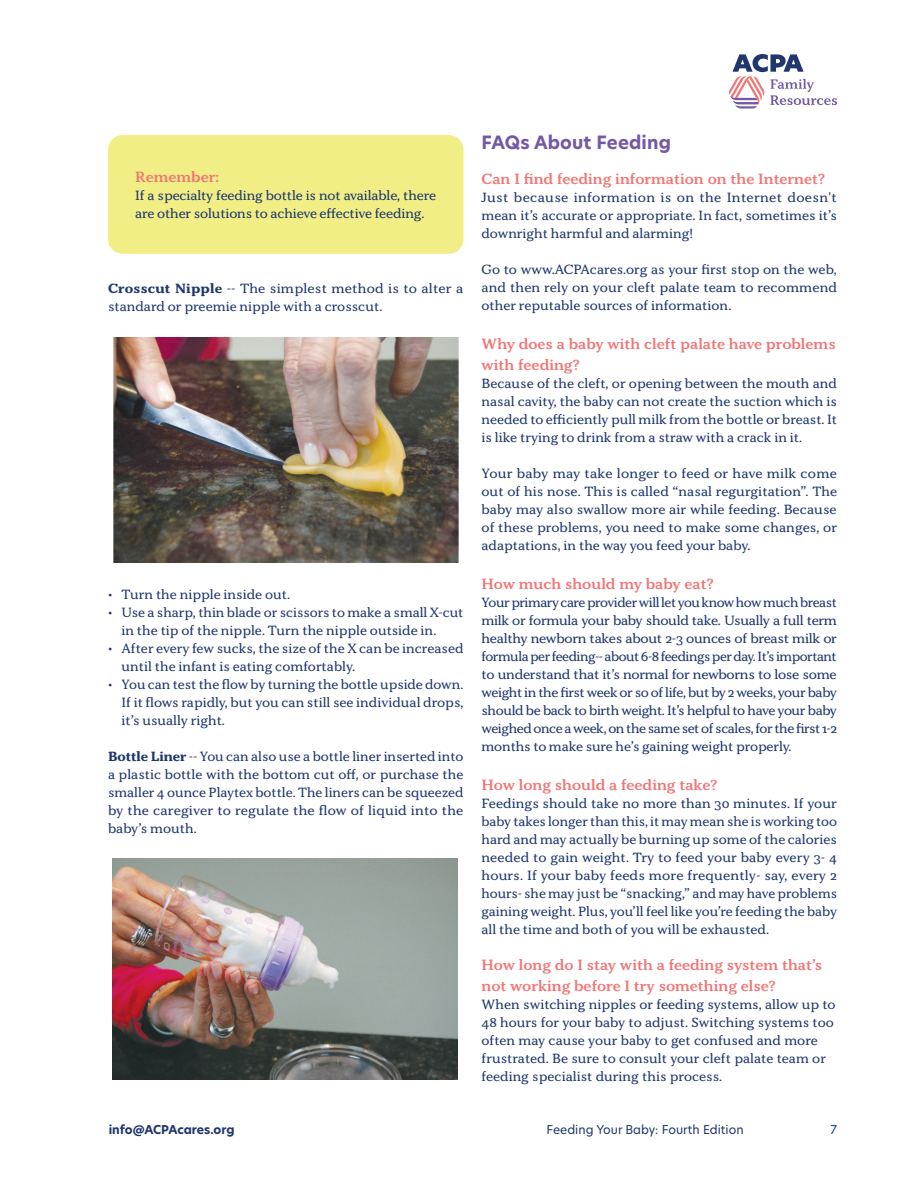
<style>
.page{position:relative;width:918px;height:1188px;background:#fff}
.page>*{position:absolute;margin:0;border:0;box-sizing:border-box;transform-origin:0 0}
.t1{font:700 18px "New Hero";letter-spacing:.01em;color:#7359a5}
.t2{font:600 15px/21px "Kopius";color:#f27576}
.Body_Copy{font:13.5px/18px "Kopius";color:#20376d;text-align:justify}
.t3{font:12px "New Hero";color:#20376d}
.t4{font:700 12px "New Hero";letter-spacing:-.005em;color:#20376d}
.s1{font-weight:700}
</style>
<div class="page">
<svg style="left:729px;top:54px;width:108px;height:54px"></svg>
<div style="left:108px;top:135px;width:356px;height:119px;background:#f0ee84;border-radius:15px"></div>
<img style="left:113px;top:338px;width:346px;height:224px">
<img style="left:112px;top:859px;width:346px;height:221px">
<p class="t2" style="left:135px;top:166px;width:85px">Remember:</p>
<p class="Body_Copy" style="left:135px;top:186px;width:303px">If a specialty feeding bottle is not available, there are other solutions to achieve effective feeding.</p>
<p class="Body_Copy" style="left:108px;top:280px;width:357px"><span class="s1">Crosscut Nipple</span> -- The simplest method is to alter a standard or preemie nipple with a crosscut.</p>
<p class="Body_Copy" style="left:108px;top:585px;width:184px">• Turn the nipple inside out.</p>
<p class="Body_Copy" style="left:122px;top:603px;width:344px;text-indent:-14px">• Use a sharp, thin blade or scissors to make a small X-cut in the tip of the nipple. Turn the nipple outside in.</p>
<p class="Body_Copy" style="left:122px;top:639px;width:344px;text-indent:-14px">• After every few sucks, the size of the X can be increased until the infant is eating comfortably.</p>
<p class="Body_Copy" style="left:122px;top:675px;width:344px;text-indent:-14px">• You can test the flow by turning the bottle upside down.<br>If it flows rapidly, but you can still see individual drops, it’s usually right.</p>
<p class="Body_Copy" style="left:108px;top:747px;width:357px"><span class="s1">Bottle Liner</span> -- You can also use a bottle liner inserted into a plastic bottle with the bottom cut off, or purchase the smaller 4 ounce Playtex bottle. The liners can be squeezed by the caregiver to regulate the flow of liquid into the baby’s mouth.</p>
<p class="t1" style="left:482px;top:131px;width:191px">FAQs About Feeding</p>
<p class="t2" style="left:482px;top:168px;width:345px">Can I find feeding information on the Internet?</p>
<p class="Body_Copy" style="left:482px;top:188px;width:357px">Just because information is on the Internet doesn't mean it’s accurate or appropriate. In fact, sometimes it’s downright harmful and alarming!</p>
<p class="Body_Copy" style="left:482px;top:260px;width:357px">Go to www.ACPAcares.org as your first stop on the web, and then rely on your cleft palate team to recommend other reputable sources of information.</p>
<p class="t2" style="left:482px;top:333px;width:356px">Why does a baby with cleft palate have problems with feeding?</p>
<p class="Body_Copy" style="left:482px;top:374px;width:357px">Because of the cleft, or opening between the mouth and nasal cavity, the baby can not create the suction which is needed to efficiently pull milk from the bottle or breast. It is like trying to drink from a straw with a crack in it.</p>
<p class="Body_Copy" style="left:482px;top:464px;width:357px">Your baby may take longer to feed or have milk come out of his nose. This is called “nasal regurgitation”. The baby may also swallow more air while feeding. Because of these problems, you need to make some changes, or adaptations, in the way you feed your baby.</p>
<p class="t2" style="left:482px;top:573px;width:234px">How much should my baby eat?</p>
<p class="Body_Copy" style="left:482px;top:593px;width:357px">Your primary care provider will let you know how much breast milk or formula your baby should take. Usually a full term healthy newborn takes about 2-3 ounces of breast milk or formula per feeding-- about 6-8 feedings per day. It’s important to understand that it’s normal for newborns to lose some weight in the first week or so of life, but by 2 weeks, your baby should be back to birth weight. It’s helpful to have your baby weighed once a week, on the same set of scales, for the first 1-2 months to make sure he’s gaining weight properly.</p>
<p class="t2" style="left:482px;top:774px;width:237px">How long should a feeding take?</p>
<p class="Body_Copy" style="left:482px;top:794px;width:357px">Feedings should take no more than 30 minutes. If your baby takes longer than this, it may mean she is working too hard and may actually be burning up some of the calories needed to gain weight. Try to feed your baby every 3- 4 hours. If your baby feeds more frequently- say, every 2 hours- she may just be “snacking,” and may have problems gaining weight. Plus, you’ll feel like you’re feeding the baby all the time and both of you will be exhausted.</p>
<p class="t2" style="left:482px;top:954px;width:342px">How long do I stay with a feeding system that’s not working before I try something else?</p>
<p class="Body_Copy" style="left:482px;top:995px;width:356px;text-align:left">When switching nipples or feeding systems, allow up to 48 hours for your baby to adjust. Switching systems too often may cause your baby to get confused and more frustrated. Be sure to consult your cleft palate team or feeding specialist during this process.</p>
<p class="t4" style="left:109px;top:1121px;width:127px">info@ACPAcares.org</p>
<p class="t3" style="left:546px;top:1121px;width:199px">Feeding Your Baby: Fourth Edition</p>
<p class="t3" style="left:830px;top:1121px;width:8px">7</p>
</div>
